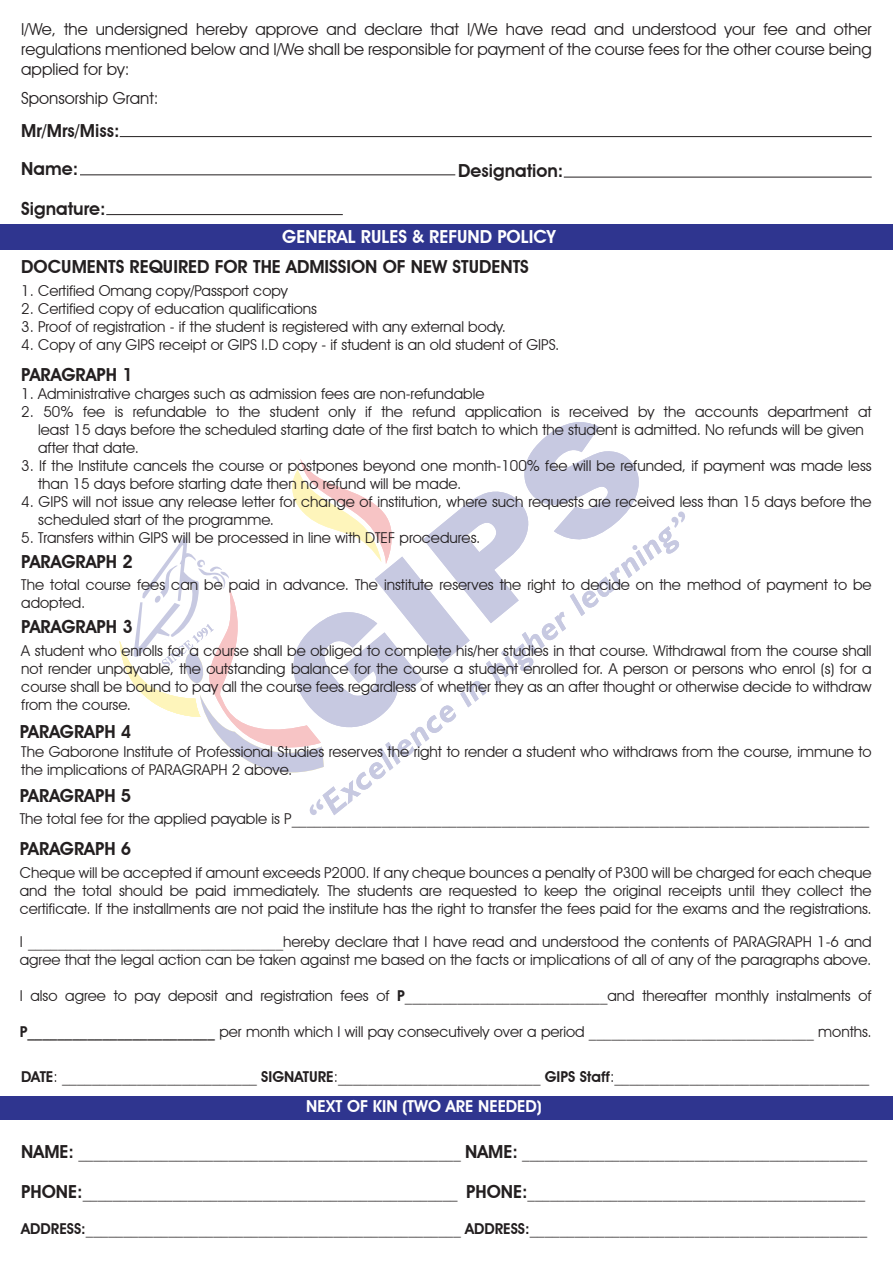
<style>
.page{position:relative;width:893px;height:1263px;background:#fff}
.page>*{position:absolute;margin:0;border:0;box-sizing:border-box;transform-origin:0 0}
.t1{font:600 18px/38.2px "Avant Garde IT Cby BT";color:#231f20}
.t2{font:600 18px "Avant Garde IT Cby BT";color:#fff}
.t3{font:16.5px/19.8px "Avant Garde IT Cby BT";color:#231f20;text-align:justify}
.t4{font:600 16.5px "Avant Garde IT Cby BT";color:#fff}
.t5{font:15px/18px "Avant Garde IT Cby BT";color:#231f20}
.s1{font-weight:600}
.s2{font-weight:600;font-size:18px}
</style>
<div class="page">
<svg style="left:120px;top:422px;width:565px;height:393px"></svg>
<svg style="left:133px;top:536px;width:191px;height:248px"></svg>
<div style="left:0;top:1097px;width:893px;height:23px;background:#2f358f"></div>
<hr style="left:120px;top:136px;width:752px;height:1px;background:#231f20">
<hr style="left:80px;top:174px;width:375px;height:1px;background:#231f20">
<hr style="left:106px;top:214px;width:237px;height:1px;background:#231f20">
<hr style="left:564px;top:177px;width:308px;height:1px;background:#231f20">
<div style="left:0;top:224px;width:893px;height:25px;background:#2f358f"></div>
<p class="t3" style="left:21px;top:19px;width:852px">I/We, the undersigned hereby approve and declare that I/We have read and understood your fee and other regulations mentioned below and I/We shall be responsible for payment of the course fees for the other course being applied for by:</p>
<p class="t3" style="left:21px;top:88px;width:139px">Sponsorship Grant:</p>
<p class="t1" style="left:21px;top:111px;width:100px">Mr/Mrs/Miss:<br>Name:</p>
<p class="t1" style="left:458px;top:151px;width:107px">Designation:</p>
<p class="t1" style="left:21px;top:189px;width:86px">Signature:</p>
<p class="t2" style="left:282px;top:226px;width:275px">GENERAL RULES &amp; REFUND POLICY</p>
<p class="t1" style="left:21px;top:247px;width:509px">DOCUMENTS REQUIRED FOR THE ADMISSION OF NEW STUDENTS</p>
<p class="t5" style="left:21px;top:281px;width:268px">1. Certified Omang copy/Passport copy</p>
<p class="t5" style="left:21px;top:299px;width:297px">2. Certified copy of education qualifications</p>
<p class="t5" style="left:21px;top:317px;width:486px">3. Proof of registration - if the student is registered with any external body.</p>
<p class="t5" style="left:21px;top:335px;width:540px">4. Copy of any GIPS receipt or GIPS I.D copy - if student is an old student of GIPS.</p>
<p class="t1" style="left:21px;top:355px;width:113px">PARAGRAPH 1</p>
<p class="t5" style="left:21px;top:384px;width:465px">1. Administrative charges such as admission fees are non-refundable</p>
<p class="t5" style="left:38px;top:402px;width:835px;text-indent:-17px">2. 50% fee is refundable to the student only if the refund application is received by the accounts department at least 15 days before the scheduled starting date of the first batch to which the student is admitted. No refunds will be given after that date.</p>
<p class="t5" style="left:38px;top:456px;width:835px;text-indent:-17px">3. If the Institute cancels the course or postpones beyond one month-100% fee will be refunded, if payment was made less than 15 days before starting date then no refund will be made.</p>
<p class="t5" style="left:38px;top:492px;width:835px;text-indent:-17px">4. GIPS will not issue any release letter for change of institution, where such requests are received less than 15 days before the scheduled start of the programme.</p>
<p class="t5" style="left:21px;top:528px;width:461px">5. Transfers within GIPS will be processed in line with DTEF procedures.</p>
<p class="t1" style="left:21px;top:542px;width:113px">PARAGRAPH 2</p>
<p class="t5" style="left:21px;top:575px;width:852px">The total course fees can be paid in advance. The institute reserves the right to decide on the method of payment to be adopted.</p>
<p class="t1" style="left:21px;top:607px;width:113px">PARAGRAPH 3</p>
<p class="t5" style="left:21px;top:642px;width:852px;text-align:justify">A student who enrolls for a course shall be obliged to complete his/her studies in that course. Withdrawal from the course shall not render unpayable, the outstanding balance for the course a student enrolled for. A person or persons who enrol (s) for a course shall be bound to pay all the course fees regardless of whether they as an after thought or otherwise decide to withdraw from the course.</p>
<p class="t1" style="left:20px;top:712px;width:113px">PARAGRAPH 4</p>
<p class="t5" style="left:21px;top:742px;width:852px">The Gaborone Institute of Professional Studies reserves the right to render a student who withdraws from the course, immune to the implications of PARAGRAPH 2 above.</p>
<p class="t1" style="left:20px;top:776px;width:113px">PARAGRAPH 5</p>
<p class="t1" style="left:20px;top:829px;width:113px">PARAGRAPH 6</p>
<p class="t5" style="left:20px;top:809px;width:851px">The total fee for the applied payable is P_____________________________________________________________________________</p>
<p class="t5" style="left:20px;top:864px;width:853px;text-align:justify">Cheque will be accepted if amount exceeds P2000. If any cheque bounces a penalty of P300 will be charged for each cheque and the total should be paid immediately. The students are requested to keep the original receipts until they collect the certificate. If the installments are not paid the institute has the right to transfer the fees paid for the exams and the registrations.</p>
<p class="t5" style="left:20px;top:933px;width:853px">I __________________________________hereby declare that I have read and understood the contents of PARAGRAPH 1-6 and agree that the legal action can be taken against me based on the facts or implications of all of any of the paragraphs above.</p>
<p class="t5" style="left:20px;top:987px;width:853px">I also agree to pay deposit and registration fees of <span class="s1">P</span>___________________________and thereafter monthly instalments of</p>
<p class="t5" style="left:20px;top:1023px;width:853px"><span class="s1">P_________________________</span> per month which I will pay consecutively over a period ______________________________ months.</p>
<p class="t5" style="left:21px;top:1067px;width:850px"><span class="s1">DATE</span>: __________________________ <span class="s1">SIGNATURE</span>:___________________________ <span class="s1">GIPS Staff</span>:__________________________________</p>
<p class="t4" style="left:306px;top:1096px;width:237px">NEXT OF KIN (TWO ARE NEEDED)</p>
<p class="t5" style="left:21px;top:1144px;width:847px"><span class="s2">NAME:</span> ___________________________________________________ <span class="s2">NAME:</span> ______________________________________________</p>
<p class="t5" style="left:21px;top:1183px;width:845px"><span class="s2">PHONE:</span>__________________________________________________ <span class="s2">PHONE:</span>_____________________________________________</p>
<p class="t5" style="left:21px;top:1219px;width:847px"><span class="s1">ADDRESS:</span>__________________________________________________ <span class="s1">ADDRESS:</span>_____________________________________________</p>
</div>
